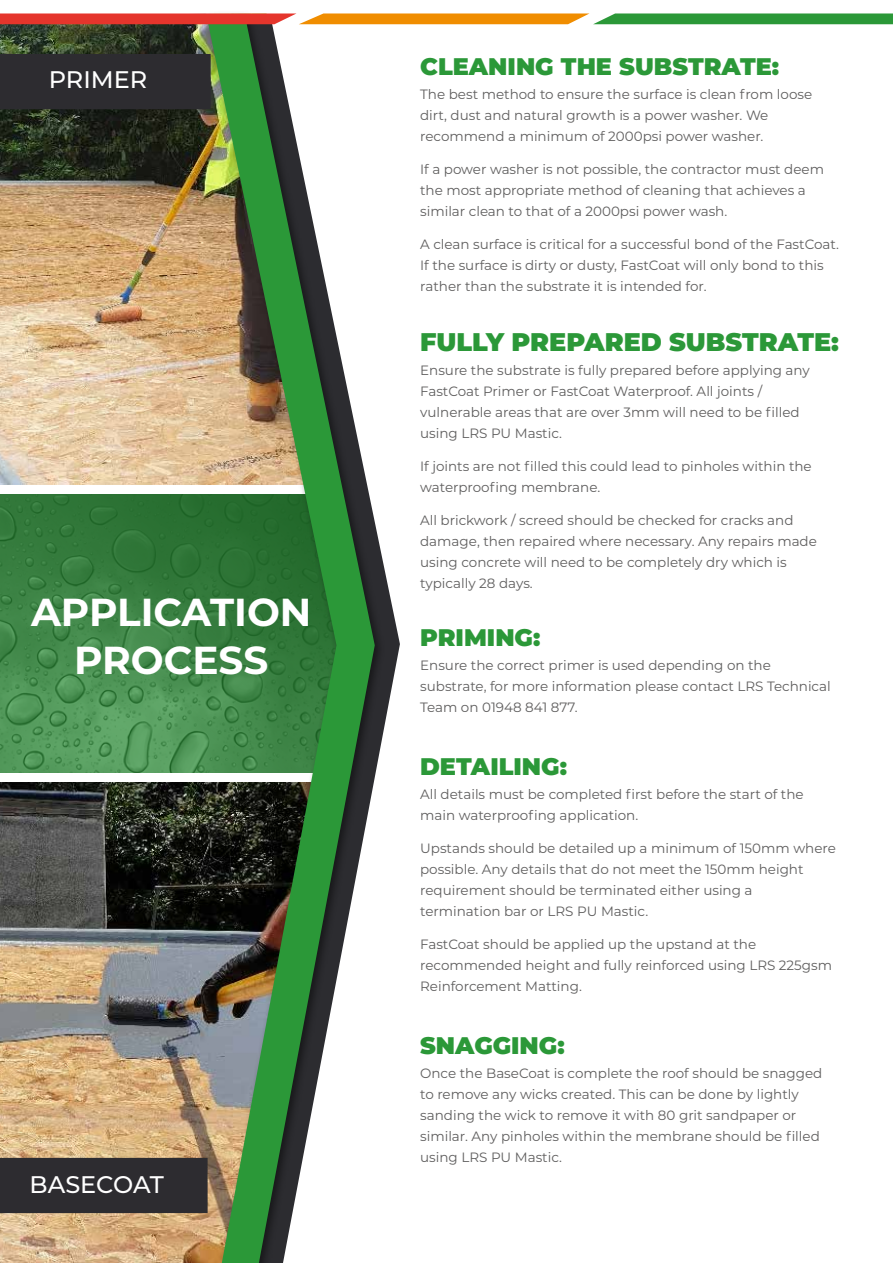
<style>
.page{position:relative;width:893px;height:1263px;background:#fff}
.page>*{position:absolute;margin:0;border:0;box-sizing:border-box;transform-origin:0 0}
.t1{font:700 39px/48px "Montserrat";color:#fff;text-align:center}
.t2{font:900 25.5px "Montserrat";color:#2b9838}
.t3{font:900 24px "Montserrat";color:#2b9838}
.t4{font:500 24px "Montserrat";color:#fff}
.t5{font:13.5px/21px "Montserrat";color:#5f5e5e}
</style>
<div class="page">
<svg style="left:0;top:494px;width:202px;height:279px;background:#418749"></svg>
<img style="left:0;top:24px;width:202px;height:461px">
<img style="left:0;top:782px;width:202px;height:481px">
<svg style="left:385px;top:24px;width:15px;height:699px"></svg>
<div style="left:202px;top:10px;width:183px;height:1253px;background:#000;opacity:.5"></div>
<svg style="left:206px;top:24px;width:169px;height:1239px"></svg>
<svg style="left:0;top:13px;width:893px;height:11px;background:#b18037"></svg>
<div style="left:0;top:54px;width:211px;height:55px;background:#2d2c30"></div>
<div style="left:0;top:1158px;width:208px;height:55px;background:#2d2c30"></div>
<h3 class="t4" style="left:49px;top:63px;width:100px">PRIMER</h3>
<h1 class="t1" style="left:31px;top:586px;width:282px">APPLICATION<br>PROCESS</h1>
<h3 class="t4" style="left:30px;top:1168px;width:136px">BASECOAT</h3>
<h3 class="t3" style="left:420px;top:48px;width:361px">CLEANING THE SUBSTRATE:</h3>
<p class="t5" style="left:420px;top:83px;width:394px">The best method to ensure the surface is clean from loose dirt, dust and natural growth is a power washer. We recommend a minimum of 2000psi power washer.</p>
<p class="t5" style="left:420px;top:158px;width:405px">If a power washer is not possible, the contractor must deem the most appropriate method of cleaning that achieves a similar clean to that of a 2000psi power wash.</p>
<p class="t5" style="left:420px;top:233px;width:420px">A clean surface is critical for a successful bond of the FastCoat.<br>If the surface is dirty or dusty, FastCoat will only bond to this rather than the substrate it is intended for.</p>
<h2 class="t2" style="left:420px;top:322px;width:420px">FULLY PREPARED SUBSTRATE:</h2>
<p class="t5" style="left:420px;top:359px;width:391px">Ensure the substrate is fully prepared before applying any FastCoat Primer or FastCoat Waterproof. All joints / vulnerable areas that are over 3mm will need to be filled using LRS PU Mastic.</p>
<p class="t5" style="left:420px;top:455px;width:393px">If joints are not filled this could lead to pinholes within the waterproofing membrane.</p>
<p class="t5" style="left:420px;top:509px;width:398px">All brickwork / screed should be checked for cracks and damage, then repaired where necessary. Any repairs made using concrete will need to be completely dry which is typically 28 days.</p>
<h3 class="t3" style="left:420px;top:620px;width:122px">PRIMING:</h3>
<p class="t5" style="left:420px;top:654px;width:412px">Ensure the correct primer is used depending on the substrate, for more information please contact LRS Technical<br>Team on 01948 841 877.</p>
<h3 class="t3" style="left:420px;top:749px;width:148px">DETAILING:</h3>
<p class="t5" style="left:420px;top:783px;width:385px">All details must be completed first before the start of the main waterproofing application.</p>
<p class="t5" style="left:420px;top:837px;width:417px">Upstands should be detailed up a minimum of 150mm where possible. Any details that do not meet the 150mm height requirement should be terminated either using a termination bar or LRS PU Mastic.</p>
<p class="t5" style="left:420px;top:933px;width:413px">FastCoat should be applied up the upstand at the recommended height and fully reinforced using LRS 225gsm<br>Reinforcement Matting.</p>
<h3 class="t3" style="left:420px;top:1028px;width:146px">SNAGGING:</h3>
<p class="t5" style="left:420px;top:1062px;width:404px">Once the BaseCoat is complete the roof should be snagged to remove any wicks created. This can be done by lightly sanding the wick to remove it with 80 grit sandpaper or similar. Any pinholes within the membrane should be filled using LRS PU Mastic.</p>
</div>
